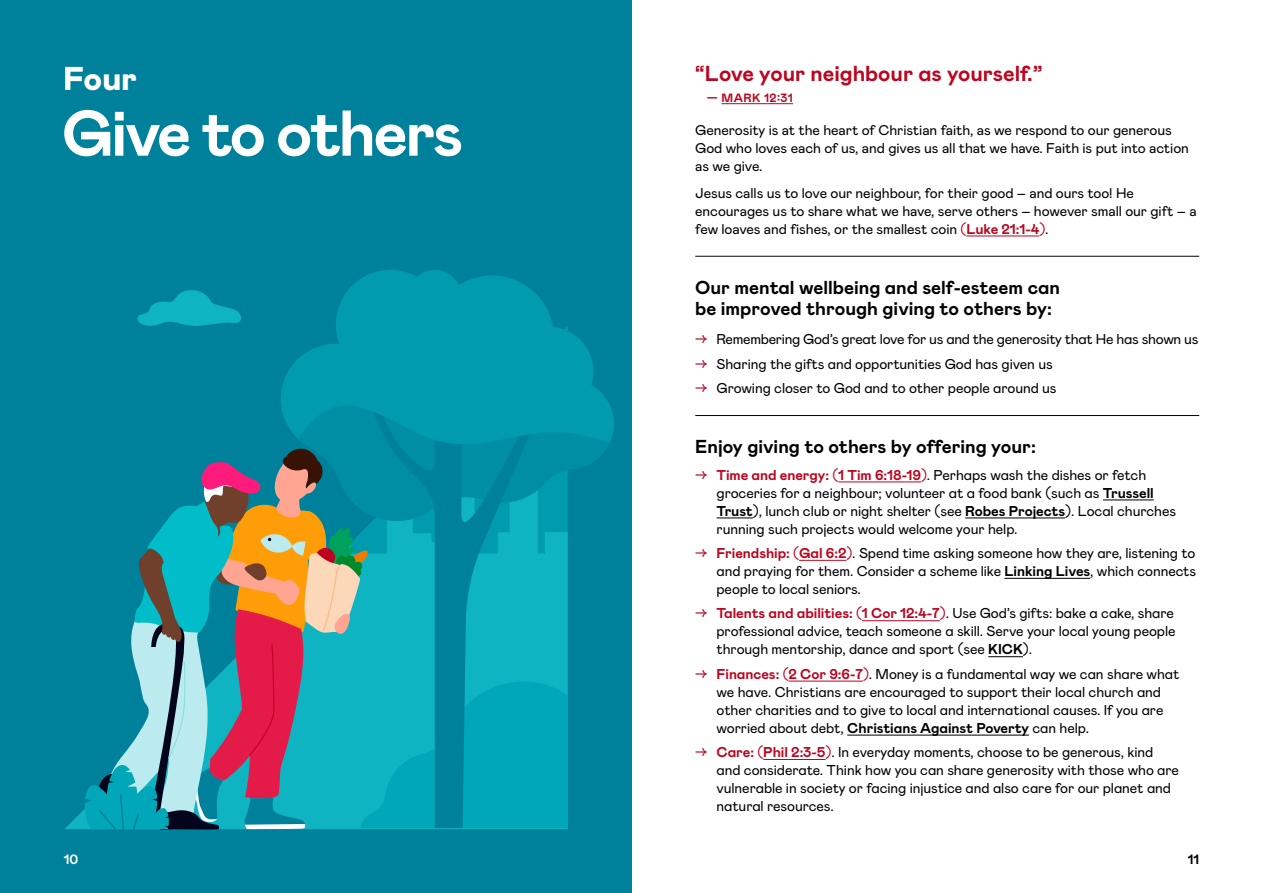
<style>
.page{position:relative;width:1263px;height:893px;background:#fff}
.page>*{position:absolute;margin:0;border:0;box-sizing:border-box;transform-origin:0 0}
.t1{font:700 64.5px "Mabry Pro";letter-spacing:-.04em;color:#fff}
.t2{font:900 33px "Mabry Pro";color:#fff}
.t3{font:700 21.75px "Mabry Pro";color:#bc051f}
.t4{font:700 18.75px/21.8px "Mabry Pro";color:#000}
.t5{font:14.25px/18px "Mabry Pro";letter-spacing:-.005em;color:#000}
.t6{font:14.1px/18px "Mabry Pro";letter-spacing:-.005em;color:#000}
.t7{font:700 13.5px "Mabry Pro";color:#fff}
.t8{font:700 13.5px "Mabry Pro";color:#000}
.t9{font:700 12px "Mabry Pro";letter-spacing:.035em;color:#bc051f}
.s1{color:#bc051f}
.s2{font-weight:700;color:#bc051f}
.s3{font-weight:700}
</style>
<div class="page">
<div style="left:0;top:0;width:631px;height:893px;background:#00819b"></div>
<svg style="left:281px;top:270px;width:333px;height:171px;fill:#009baf"></svg>
<svg style="left:85px;top:399px;width:525px;height:431px"></svg>
<svg style="left:373px;top:412px;width:157px;height:416px"></svg>
<svg style="left:137px;top:290px;width:104px;height:36px"></svg>
<hr style="left:838px;top:481px;width:83px;height:1px;background:#bc051f">
<hr style="left:1103px;top:499px;width:51px;height:1px;background:#000">
<hr style="left:716px;top:517px;width:37px;height:1px;background:#000">
<hr style="left:965px;top:517px;width:100px;height:1px;background:#000">
<hr style="left:799px;top:560px;width:47px;height:1px;background:#bc051f">
<hr style="left:1004px;top:578px;width:86px;height:1px;background:#000">
<hr style="left:862px;top:620px;width:78px;height:1px;background:#bc051f">
<hr style="left:988px;top:656px;width:35px;height:1px;background:#000">
<hr style="left:788px;top:681px;width:75px;height:1px;background:#bc051f">
<hr style="left:847px;top:735px;width:182px;height:1px;background:#000">
<hr style="left:763px;top:759px;width:62px;height:1px;background:#bc051f">
<hr style="left:966px;top:236px;width:73px;height:1px;background:#bc051f">
<hr style="left:695px;top:256px;width:504px;height:1px;background:#000">
<hr style="left:695px;top:415px;width:504px;height:1px;background:#000">
<hr style="left:721px;top:103px;width:72px;height:1px;background:#bc051f">
<h2 class="t2" style="left:64px;top:55px;width:75px">Four</h2>
<h1 class="t1" style="left:62px;top:87px;width:403px">Give to others</h1>
<h3 class="t3" style="left:695px;top:58px;width:349px">“Love your neighbour as yourself.”</h3>
<p class="t9" style="left:707px;top:89px;width:88px">— MARK 12:31</p>
<p class="t6" style="left:695px;top:121px;width:495px">Generosity is at the heart of Christian faith, as we respond to our generous<br>God who loves each of us, and gives us all that we have. Faith is put into action as we give.</p>
<p class="t6" style="left:695px;top:183px;width:503px">Jesus calls us to love our neighbour, for their good – and ours too! He encourages us to share what we have, serve others – however small our gift – a few loaves and fishes, or the smallest coin <span class="s1">(</span><span class="s2">Luke 21:1-4</span><span class="s1">)</span>.</p>
<h3 class="t4" style="left:695px;top:276px;width:366px">Our mental wellbeing and self-esteem can be improved through giving to others by:</h3>
<p class="t5" style="left:695px;top:330px;width:505px"><span class="s1">→</span> Remembering God’s great love for us and the generosity that He has shown us</p>
<p class="t5" style="left:695px;top:354px;width:359px"><span class="s1">→</span> Sharing the gifts and opportunities God has given us</p>
<p class="t5" style="left:695px;top:378px;width:363px"><span class="s1">→</span> Growing closer to God and to other people around us</p>
<h3 class="t4" style="left:695px;top:435px;width:342px">Enjoy giving to others by offering your:</h3>
<p class="t5" style="left:716px;top:465px;width:461px;text-indent:-21px"><span class="s1">→</span> <span class="s2">Time and energy:</span> <span class="s1">(</span><span class="s2">1 Tim 6:18-19</span><span class="s1">)</span>. Perhaps wash the dishes or fetch groceries for a neighbour; volunteer at a food bank (such as <span class="s3">Trussell Trust</span>), lunch club or night shelter (see <span class="s3">Robes Projects</span>). Local churches running such projects would welcome your help.</p>
<p class="t5" style="left:716px;top:543px;width:481px;text-align:justify;text-indent:-21px"><span class="s1">→</span> <span class="s2">Friendship:</span> <span class="s1">(</span><span class="s2">Gal 6:2</span><span class="s1">)</span>. Spend time asking someone how they are, listening to and praying for them. Consider a scheme like <span class="s3">Linking Lives</span>, which connects people to local seniors.</p>
<p class="t5" style="left:716px;top:604px;width:460px;text-align:justify;text-indent:-21px"><span class="s1">→</span> <span class="s2">Talents and abilities:</span> <span class="s1">(</span><span class="s2">1 Cor 12:4-7</span><span class="s1">)</span>. Use God’s gifts: bake a cake, share professional advice, teach someone a skill. Serve your local young people through mentorship, dance and sport (see <span class="s3">KICK</span>).</p>
<p class="t5" style="left:716px;top:664px;width:464px;text-indent:-21px"><span class="s1">→</span> <span class="s2">Finances:</span> <span class="s1">(</span><span class="s2">2 Cor 9:6-7</span><span class="s1">)</span>. Money is a fundamental way we can share what we have. Christians are encouraged to support their local church and other charities and to give to local and international causes. If you are worried about debt, <span class="s3">Christians Against Poverty</span> can help.</p>
<p class="t5" style="left:716px;top:742px;width:464px;text-indent:-21px"><span class="s1">→</span> <span class="s2">Care:</span> <span class="s1">(</span><span class="s2">Phil 2:3-5</span><span class="s1">)</span>. In everyday moments, choose to be generous, kind and considerate. Think how you can share generosity with those who are vulnerable in society or facing injustice and also care for our planet and natural resources.</p>
<p class="t7" style="left:64px;top:850px;width:16px">10</p>
<p class="t8" style="left:1188px;top:850px;width:13px">11</p>
</div>
